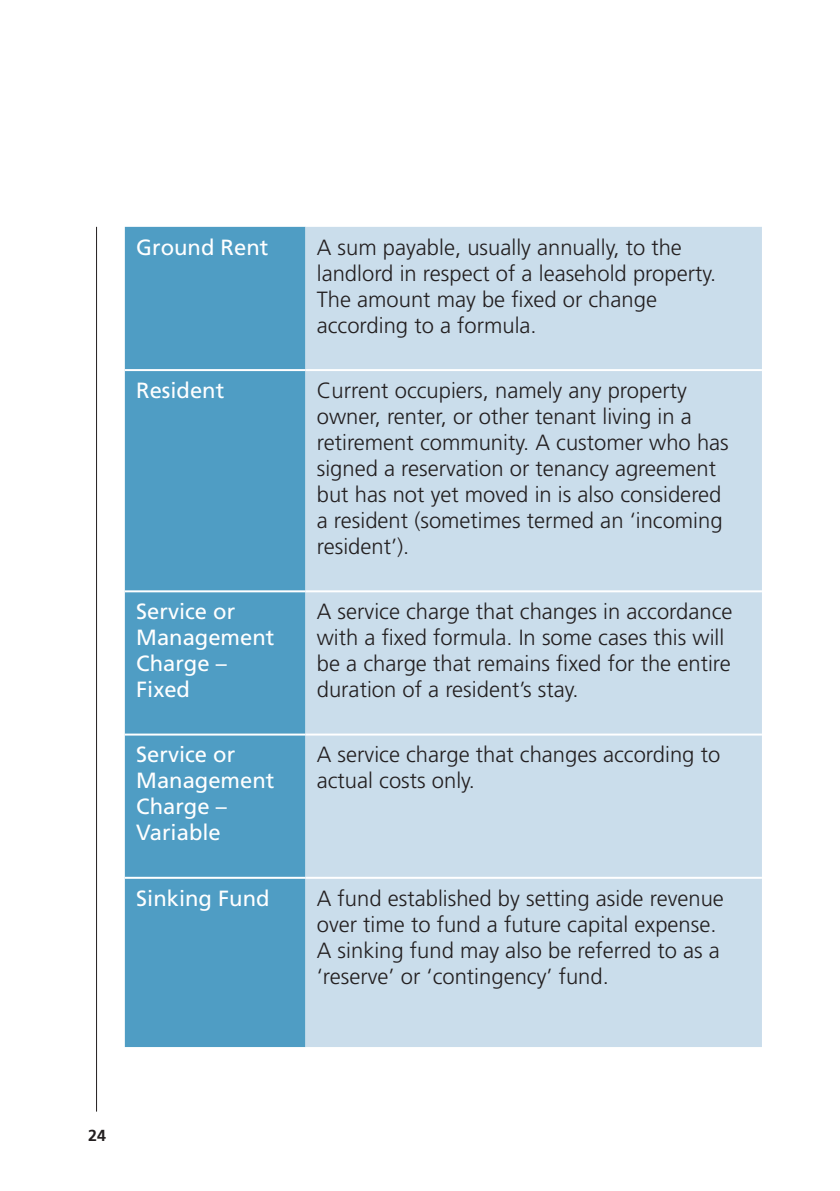
<style>
.page{position:relative;width:840px;height:1191px;background:#fff}
.page>*{position:absolute;margin:0;border:0;box-sizing:border-box;transform-origin:0 0}
.t1{font:300 22px/26px "Frutiger";color:#231f20}
.t2{font:22px/26px "Frutiger";color:#fff}
.t3{font:700 16px "Frutiger";color:#231f20}
</style>
<div class="page">
<hr style="left:96px;top:227px;width:1px;height:884px;background:#231f20">
<div style="left:125px;top:227px;width:180px;height:820px;background:#4f9dc4"></div>
<div style="left:305px;top:227px;width:456px;height:820px;background:#caddeb"></div>
<hr style="left:125px;top:369px;width:180px;height:2px;background:#fff">
<hr style="left:125px;top:590px;width:180px;height:2px;background:#fff">
<hr style="left:125px;top:733px;width:180px;height:2px;background:#fff">
<hr style="left:125px;top:876px;width:180px;height:2px;background:#fff">
<hr style="left:305px;top:369px;width:456px;height:2px;background:#fff">
<hr style="left:305px;top:590px;width:456px;height:2px;background:#fff">
<hr style="left:305px;top:733px;width:456px;height:2px;background:#fff">
<hr style="left:305px;top:876px;width:456px;height:2px;background:#fff">
<p class="t2" style="left:136px;top:234px;width:133px">Ground Rent</p>
<p class="t1" style="left:316px;top:234px;width:400px">A sum payable, usually annually, to the landlord in respect of a leasehold property.<br>The amount may be fixed or change according to a formula.</p>
<p class="t2" style="left:136px;top:377px;width:90px">Resident</p>
<p class="t1" style="left:316px;top:378px;width:413px">Current occupiers, namely any property owner, renter, or other tenant living in a retirement community. A customer who has signed a reservation or tenancy agreement but has not yet moved in is also considered a resident (sometimes termed an ‘incoming resident’).</p>
<p class="t2" style="left:136px;top:598px;width:140px">Service or<br>Management<br>Charge –<br>Fixed</p>
<p class="t1" style="left:316px;top:599px;width:417px">A service charge that changes in accordance with a fixed formula. In some cases this will be a charge that remains fixed for the entire duration of a resident’s stay.</p>
<p class="t2" style="left:136px;top:742px;width:140px">Service or<br>Management<br>Charge –<br>Variable</p>
<p class="t1" style="left:316px;top:742px;width:404px">A service charge that changes according to actual costs only.</p>
<p class="t2" style="left:136px;top:885px;width:135px">Sinking Fund</p>
<p class="t1" style="left:316px;top:885px;width:408px">A fund established by setting aside revenue over time to fund a future capital expense.<br>A sinking fund may also be referred to as a ‘reserve’ or ‘contingency’ fund.</p>
<p class="t3" style="left:88px;top:1125px;width:19px">24</p>
</div>
